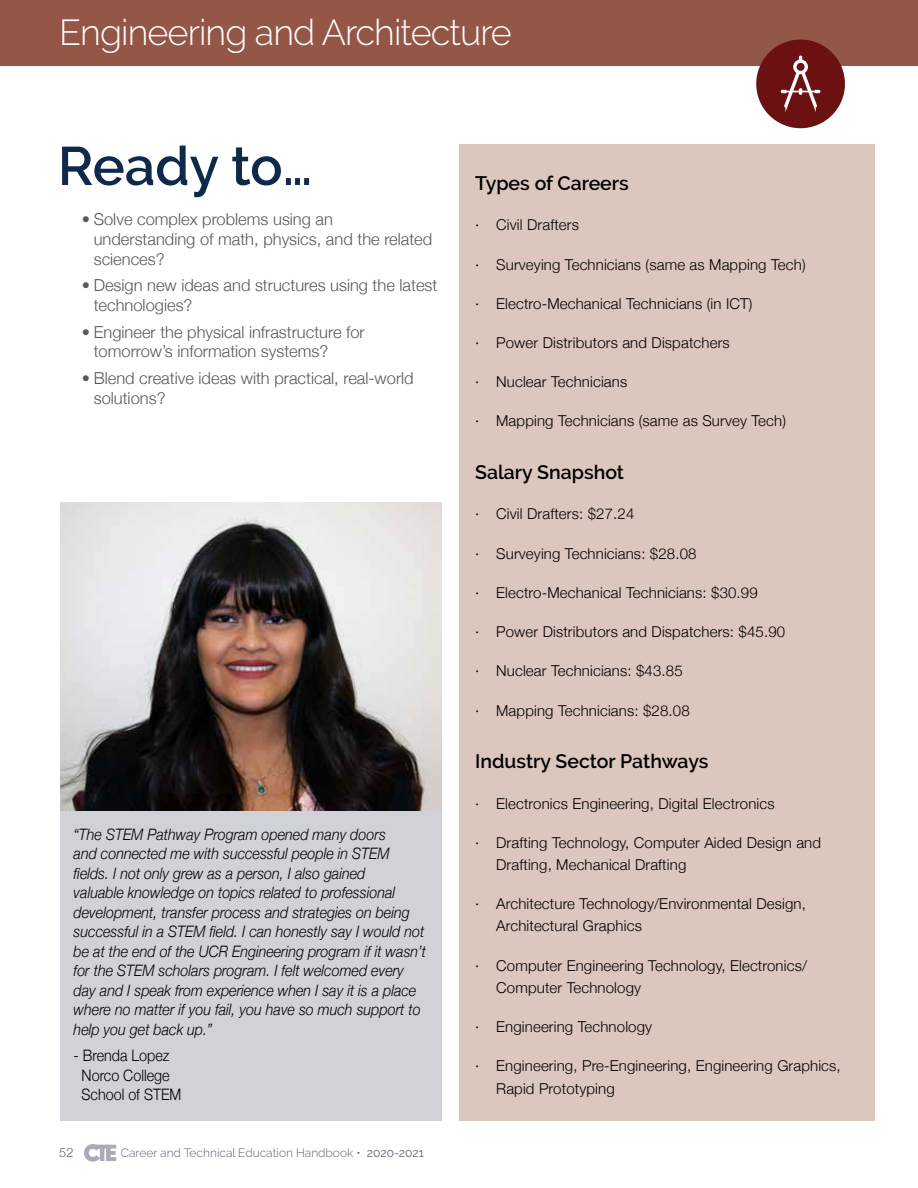
<style>
.page{position:relative;width:918px;height:1188px;background:#fff}
.page>*{position:absolute;margin:0;border:0;box-sizing:border-box;transform-origin:0 0}
.t1{font:600 54px "Raleway";color:#0f294a}
.t2{font:300 36px "Raleway";letter-spacing:-.025em;color:#fff}
.t3{font:600 19.5px "Raleway";color:#000}
.t4{font:300 16.5px/19.8px "Helvetica Neue";color:#58595b}
.t5{font:italic 300 15.75px/19.5px "Helvetica Neue";color:#000;scale:.91 1}
.t6{font:300 15.75px/19.5px "Helvetica Neue";color:#000;scale:.91 1}
.t7{font:300 15px/22.2px "Helvetica Neue";letter-spacing:.01em;color:#000}
.t8{font:300 12.75px "Helvetica Neue";color:#5d617a}
.t9{font:300 12px "Raleway";color:#5d617a}
.s1{font-weight:400}
</style>
<div class="page">
<svg style="left:84px;top:1144px;width:32px;height:18px"></svg>
<div style="left:0;top:0;width:918px;height:66px;background:#935647"></div>
<div style="left:459px;top:144px;width:416px;height:976px;background:#dcc7be"></div>
<img style="left:60px;top:502px;width:381px;height:309px">
<div style="left:60px;top:811px;width:381px;height:310px;background:#d1d1d8"></div>
<div style="left:756px;top:40px;width:89px;height:88px;background:#6b1112;border-radius:50%"></div>
<svg style="left:781px;top:56px;width:39px;height:56px"></svg>
<h2 class="t2" style="left:59px;top:11px;width:454px">Engineering and Architecture</h2>
<h1 class="t1" style="left:58px;top:135px;width:256px">Ready to…</h1>
<p class="t4" style="left:94px;top:208px;width:340px;text-indent:-12px">• Solve complex problems using an understanding of math, physics, and the related sciences?</p>
<p class="t4" style="left:94px;top:274px;width:345px;text-indent:-12px">• Design new ideas and structures using the latest technologies?</p>
<p class="t4" style="left:94px;top:321px;width:273px;text-indent:-12px">• Engineer the physical infrastructure for tomorrow’s information systems?</p>
<p class="t4" style="left:94px;top:367px;width:322px;text-indent:-12px">• Blend creative ideas with practical, real-world solutions?</p>
<p class="t5" style="left:74px;top:823px;width:389px">“The STEM Pathway Program opened many doors<br>and connected me with successful people in STEM fields. I not only grew as a person, I also gained<br>valuable knowledge on topics related to professional development, transfer process and strategies on being successful in a STEM field. I can honestly say I would not be at the end of the UCR Engineering program if it wasn’t for the STEM scholars program. I felt welcomed every day and I speak from experience when I say it is a place where no matter if you fail, you have so much support to help you get back up.”</p>
<p class="t6" style="left:82px;top:1045px;width:111px;text-indent:-8px">- Brenda Lopez<br>Norco College<br>School of STEM</p>
<p class="t8" style="left:59px;top:1142px;width:16px">52</p>
<p class="t9" style="left:121px;top:1146px;width:305px">Career and Technical Education Handbook • <span class="s1">2020-2021</span></p>
<h3 class="t3" style="left:475px;top:172px;width:155px">Types of Careers</h3>
<p class="t7" style="left:475px;top:213px;width:105px">· Civil Drafters</p>
<p class="t7" style="left:475px;top:252px;width:332px">· Surveying Technicians (same as Mapping Tech)</p>
<p class="t7" style="left:475px;top:291px;width:279px">· Electro-Mechanical Technicians (in ICT)</p>
<p class="t7" style="left:475px;top:330px;width:256px">· Power Distributors and Dispatchers</p>
<p class="t7" style="left:475px;top:370px;width:154px">· Nuclear Technicians</p>
<p class="t7" style="left:475px;top:409px;width:312px">· Mapping Technicians (same as Survey Tech)</p>
<h3 class="t3" style="left:475px;top:461px;width:150px">Salary Snapshot</h3>
<p class="t7" style="left:475px;top:502px;width:161px">· Civil Drafters: $27.24</p>
<p class="t7" style="left:475px;top:541px;width:223px">· Surveying Technicians: $28.08</p>
<p class="t7" style="left:475px;top:580px;width:284px">· Electro-Mechanical Technicians: $30.99</p>
<p class="t7" style="left:475px;top:620px;width:311px">· Power Distributors and Dispatchers: $45.90</p>
<p class="t7" style="left:475px;top:659px;width:209px">· Nuclear Technicians: $43.85</p>
<p class="t7" style="left:475px;top:698px;width:216px">· Mapping Technicians: $28.08</p>
<h3 class="t3" style="left:475px;top:750px;width:235px">Industry Sector Pathways</h3>
<p class="t7" style="left:475px;top:791px;width:301px">· Electronics Engineering, Digital Electronics</p>
<p class="t7" style="left:496px;top:830px;width:326px;text-indent:-21px">· Drafting Technology, Computer Aided Design and<br>Drafting, Mechanical Drafting</p>
<p class="t7" style="left:496px;top:892px;width:311px;text-indent:-21px">· Architecture Technology/Environmental Design,<br>Architectural Graphics</p>
<p class="t7" style="left:496px;top:953px;width:312px;text-indent:-21px">· Computer Engineering Technology, Electronics/<br>Computer Technology</p>
<p class="t7" style="left:475px;top:1015px;width:179px">· Engineering Technology</p>
<p class="t7" style="left:496px;top:1054px;width:346px;text-indent:-21px">· Engineering, Pre-Engineering, Engineering Graphics,<br>Rapid Prototyping</p>
</div>
